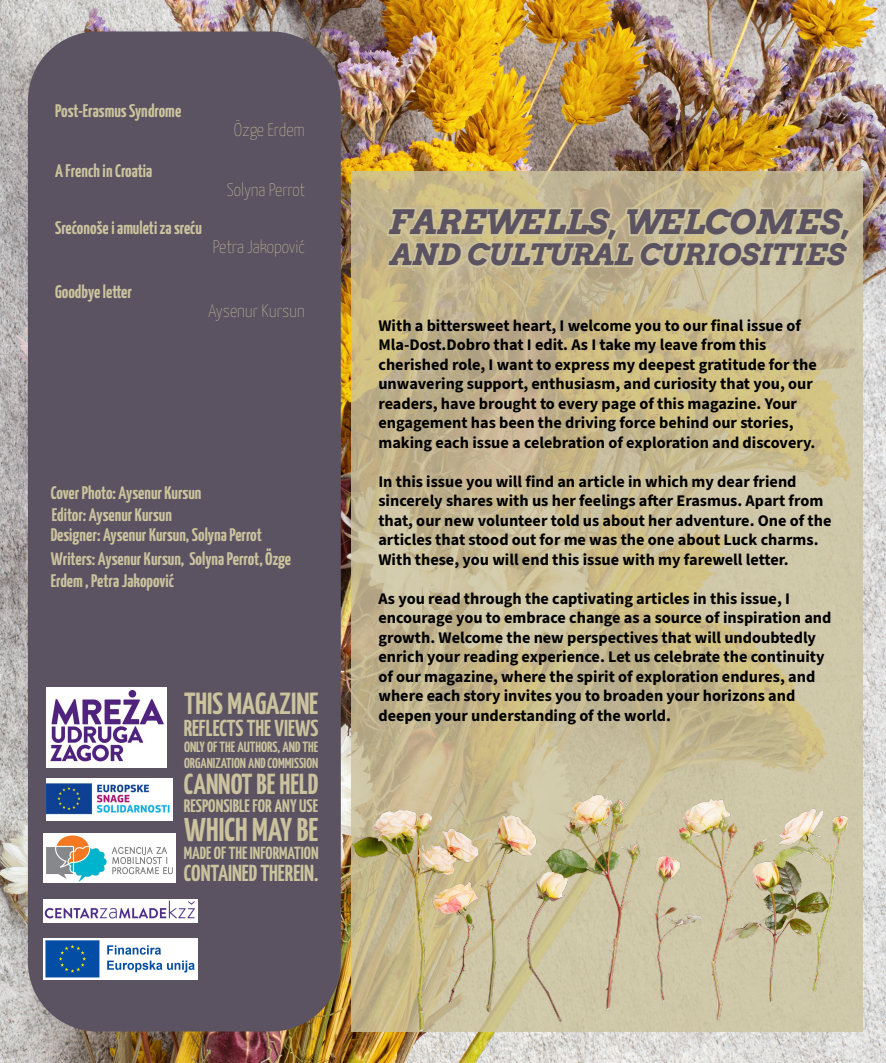
<style>
.page{position:relative;width:886px;height:1063px;background:#fff}
.page>*{position:absolute;margin:0;border:0;box-sizing:border-box;transform-origin:0 0}
.t1{font:italic 700 33.62px "Arvo";color:#5b5361}
.t2{font:700 32.88px "Yanone Kaffeesatz";color:#ccc39e}
.t3{font:700 30.5px "Yanone Kaffeesatz";color:#ccc39e}
.t4{font:italic 700 29.38px "Arvo";color:#5b5361}
.t5{font:700 28.88px "Yanone Kaffeesatz";color:#ccc39e}
.t6{font:700 23.12px "Yanone Kaffeesatz";color:#ccc39e}
.t7{font:700 23px "Yanone Kaffeesatz";color:#ccc39e}
.t8{font:700 18.12px/20.6px "Yanone Kaffeesatz";color:#ccc39e}
.t9{font:200 18.12px "Yanone Kaffeesatz";color:#ccc39e}
.t10{font:700 18px "Yanone Kaffeesatz";color:#ccc39e}
.t11{font:700 17.5px "Yanone Kaffeesatz";color:#ccc39e}
.t12{font:700 16.25px/19.5px "Source Sans 3";color:#000}
.t13{font:700 14.75px "Yanone Kaffeesatz";color:#ccc39e}
.t14{font:700 14.38px "Yanone Kaffeesatz";color:#ccc39e}
</style>
<div class="page">
<img style="left:0;top:0;width:886px;height:1063px">
<div style="left:28px;top:31px;width:313px;height:1000px;background:#5b5361"></div>
<img style="left:47px;top:688px;width:119px;height:80px">
<img style="left:47px;top:778px;width:126px;height:42px">
<img style="left:44px;top:899px;width:153px;height:23px">
<img style="left:44px;top:834px;width:132px;height:48px">
<svg style="left:351px;top:171px;width:511px;height:860px;background:#c7ba92"></svg>
<img style="left:44px;top:939px;width:153px;height:40px">
<svg style="left:386px;top:207px;width:465px;height:61px;background:#c7bb94"></svg>
<img style="left:351px;top:794px;width:496px;height:237px">
<p class="t8" style="left:55px;top:100px;width:128px">Post-Erasmus Syndrome</p>
<p class="t8" style="left:55px;top:160px;width:99px">A French in Croatia</p>
<p class="t8" style="left:55px;top:216px;width:148px">Srećonoše i amuleti za sreću</p>
<p class="t8" style="left:55px;top:281px;width:78px">Goodbye letter</p>
<p class="t9" style="left:234px;top:117px;width:72px">Özge Erdem</p>
<p class="t9" style="left:227px;top:177px;width:79px">Solyna Perrot</p>
<p class="t9" style="left:213px;top:234px;width:94px">Petra Jakopović</p>
<p class="t9" style="left:209px;top:298px;width:98px">Aysenur Kursun</p>
<p class="t8" style="left:51px;top:482px;width:152px">Cover Photo: Aysenur Kursun</p>
<p class="t8" style="left:51px;top:503px;width:213px">Editor: Aysenur Kursun<br>Designer: Aysenur Kursun, Solyna Perrot</p>
<p class="t8" style="left:51px;top:547px;width:242px;line-height:21.8px">Writers: Aysenur Kursun, Solyna Perrot, Özge<br>Erdem , Petra Jakopović</p>
<h3 class="t3" style="left:184px;top:682px;width:136px">THIS MAGAZINE</h3>
<h3 class="t7" style="left:184px;top:712px;width:136px">REFLECTS THE VIEWS</h3>
<p class="t13" style="left:184px;top:737px;width:136px">ONLY OF THE AUTHORS, AND THE</p>
<p class="t14" style="left:184px;top:753px;width:136px">ORGANIZATION AND COMMISSION</p>
<h3 class="t5" style="left:184px;top:764px;width:136px">CANNOT BE HELD</h3>
<p class="t10" style="left:184px;top:793px;width:136px">RESPONSIBLE FOR ANY USE</p>
<h2 class="t2" style="left:184px;top:806px;width:136px">WHICH MAY BE</h2>
<p class="t11" style="left:184px;top:841px;width:136px">MADE OF THE INFORMATION</p>
<h3 class="t6" style="left:184px;top:857px;width:136px">CONTAINED THEREIN.</h3>
<h1 class="t1" style="left:388px;top:201px;width:463px">FAREWELLS, WELCOMES,</h1>
<h3 class="t4" style="left:390px;top:237px;width:456px">AND CULTURAL CURIOSITIES</h3>
<p class="t12" style="left:378px;top:316px;width:440px">With a bittersweet heart, I welcome you to our final issue of Mla-Dost.Dobro that I edit. As I take my leave from this cherished role, I want to express my deepest gratitude for the unwavering support, enthusiasm, and curiosity that you, our readers, have brought to every page of this magazine. Your engagement has been the driving force behind our stories, making each issue a celebration of exploration and discovery.</p>
<p class="t12" style="left:378px;top:472px;width:455px">In this issue you will find an article in which my dear friend sincerely shares with us her feelings after Erasmus. Apart from that, our new volunteer told us about her adventure. One of the articles that stood out for me was the one about Luck charms.<br>With these, you will end this issue with my farewell letter.</p>
<p class="t12" style="left:378px;top:589px;width:455px">As you read through the captivating articles in this issue, I encourage you to embrace change as a source of inspiration and growth. Welcome the new perspectives that will undoubtedly enrich your reading experience. Let us celebrate the continuity of our magazine, where the spirit of exploration endures, and where each story invites you to broaden your horizons and deepen your understanding of the world.</p>
</div>
